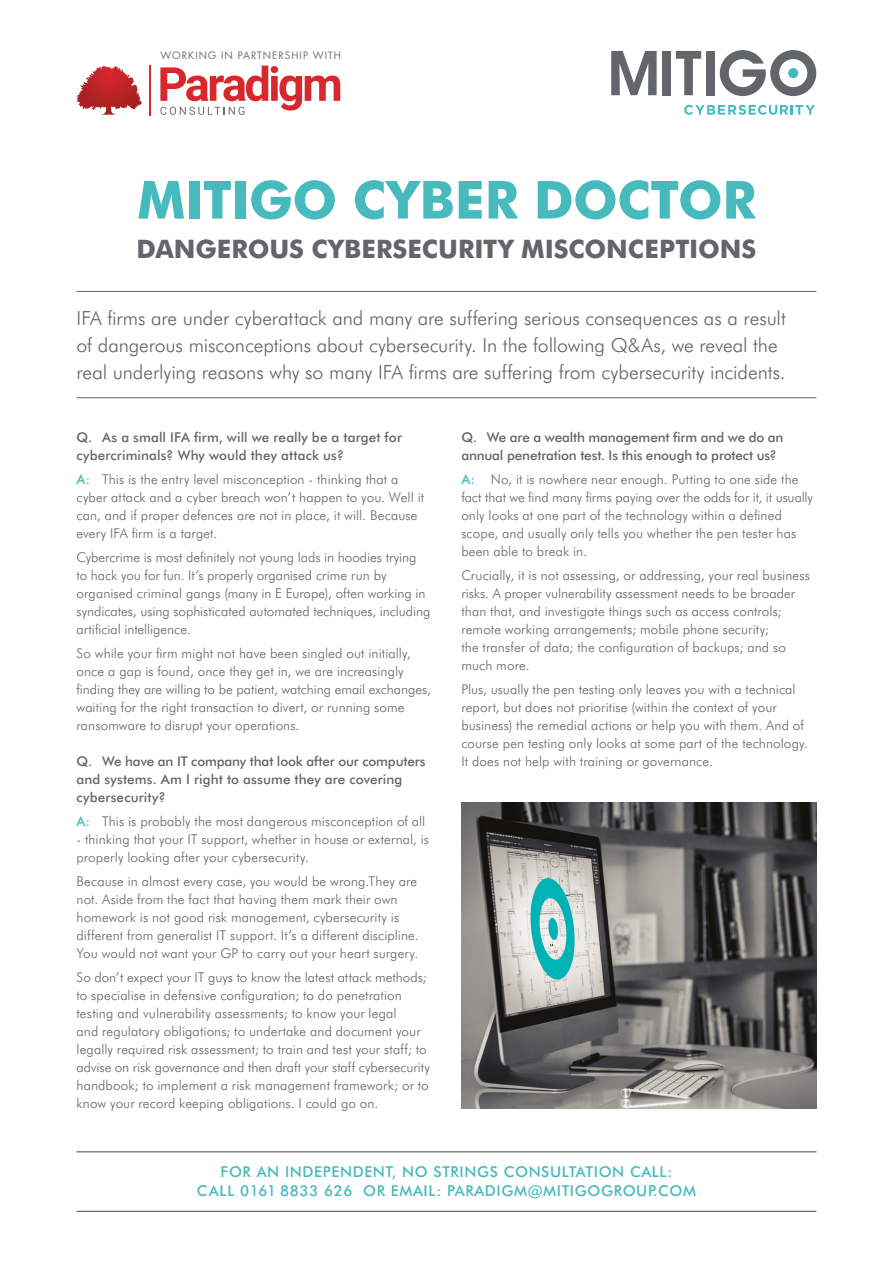
<style>
.page{position:relative;width:893px;height:1263px;background:#fff}
.page>*{position:absolute;margin:0;border:0;box-sizing:border-box;transform-origin:0 0}
.t1{font:700 52.5px "Futura BT";letter-spacing:-.01em;color:#46babd}
.t2{font:700 25.5px "Futura BT";color:#63656a}
.t3{font:300 19.5px/27px "Futura BT";letter-spacing:-.005em;color:#63656a}
.t4{font:500 15px/19.5px "Futura BT";letter-spacing:.04em;color:#46babd;text-align:center}
.t5{font:300 13.5px/18px "Futura BT";letter-spacing:.005em;color:#63656a}
.t6{font:500 13.5px/18px "Futura BT";color:#63656a}
.t7{font:10.05px "Futura";letter-spacing:.095em;color:#706f6f}
.s1{font-weight:500;color:#46babd}
</style>
<div class="page">
<svg style="left:611px;top:51px;width:46px;height:44px"></svg>
<div style="left:662px;top:51px;width:9px;height:44px;background:#62656a"></div>
<svg style="left:676px;top:51px;width:25px;height:44px"></svg>
<div style="left:707px;top:51px;width:8px;height:44px;background:#62656a"></div>
<svg style="left:720px;top:50px;width:96px;height:46px"></svg>
<div style="left:788px;top:68px;width:10px;height:10px;background:#45babd;border-radius:50%"></div>
<svg style="left:684px;top:105px;width:131px;height:10px"></svg>
<svg style="left:160px;top:66px;width:180px;height:49px"></svg>
<hr style="left:149px;top:65px;width:1px;height:50px;background:#d9272e">
<svg style="left:87px;top:66px;width:20px;height:18px"></svg>
<svg style="left:137px;top:88px;width:4px;height:12px"></svg>
<img style="left:461px;top:802px;width:355px;height:307px">
<hr style="left:77px;top:291px;width:739px;height:1px;background:#63656a">
<hr style="left:77px;top:397px;width:739px;height:1px;background:#63656a">
<hr style="left:77px;top:1151px;width:739px;height:1px;background:#63656a">
<hr style="left:77px;top:1211px;width:739px;height:1px;background:#63656a">
<p class="t7" style="left:160px;top:48px;width:182px">WORKING IN PARTNERSHIP WITH</p>
<h1 class="t1" style="left:137px;top:168px;width:620px">MITIGO CYBER DOCTOR</h1>
<h2 class="t2" style="left:137px;top:233px;width:621px">DANGEROUS CYBERSECURITY MISCONCEPTIONS</h2>
<p class="t3" style="left:77px;top:304px;width:711px">IFA firms are under cyberattack and many are suffering serious consequences as a result of dangerous misconceptions about cybersecurity. In the following Q&amp;As, we reveal the real underlying reasons why so many IFA firms are suffering from cybersecurity incidents.</p>
<p class="t6" style="left:77px;top:428px;width:327px">Q. As a small IFA firm, will we really be a target for cybercriminals? Why would they attack us?</p>
<p class="t5" style="left:77px;top:470px;width:349px"><span class="s1">A:</span> This is the entry level misconception - thinking that a cyber attack and a cyber breach won’t happen to you. Well it can, and if proper defences are not in place, it will. Because every IFA firm is a target.</p>
<p class="t5" style="left:77px;top:548px;width:355px">Cybercrime is most definitely not young lads in hoodies trying to hack you for fun. It’s properly organised crime run by organised criminal gangs (many in E Europe), often working in syndicates, using sophisticated automated techniques, including artificial intelligence.</p>
<p class="t5" style="left:77px;top:644px;width:356px">So while your firm might not have been singled out initially, once a gap is found, once they get in, we are increasingly finding they are willing to be patient, watching email exchanges, waiting for the right transaction to divert, or running some ransomware to disrupt your operations.</p>
<p class="t6" style="left:77px;top:752px;width:350px">Q. We have an IT company that look after our computers and systems. Am I right to assume they are covering cybersecurity?</p>
<p class="t5" style="left:77px;top:812px;width:350px"><span class="s1">A:</span> This is probably the most dangerous misconception of all</p>
<p class="t5" style="left:77px;top:830px;width:354px">- thinking that your IT support, whether in house or external, is properly looking after your cybersecurity.</p>
<p class="t5" style="left:77px;top:872px;width:344px">Because in almost every case, you would be wrong.They are not. Aside from the fact that having them mark their own homework is not good risk management, cybersecurity is different from generalist IT support. It’s a different discipline.<br>You would not want your GP to carry out your heart surgery.</p>
<p class="t5" style="left:77px;top:968px;width:355px">So don’t expect your IT guys to know the latest attack methods; to specialise in defensive configuration; to do penetration testing and vulnerability assessments; to know your legal<br>and regulatory obligations; to undertake and document your legally required risk assessment; to train and test your staff; to advise on risk governance and then draft your staff cybersecurity handbook; to implement a risk management framework; or to know your record keeping obligations. I could go on.</p>
<p class="t6" style="left:461px;top:428px;width:324px">Q. We are a wealth management firm and we do an annual penetration test. Is this enough to protect us?</p>
<p class="t5" style="left:461px;top:470px;width:353px"><span class="s1">A:</span> No, it is nowhere near enough. Putting to one side the fact that we find many firms paying over the odds for it, it usually only looks at one part of the technology within a defined scope, and usually only tells you whether the pen tester has been able to break in.</p>
<p class="t5" style="left:461px;top:566px;width:350px">Crucially, it is not assessing, or addressing, your real business risks. A proper vulnerability assessment needs to be broader than that, and investigate things such as access controls; remote working arrangements; mobile phone security;<br>the transfer of data; the configuration of backups; and so much more.</p>
<p class="t5" style="left:461px;top:680px;width:348px">Plus, usually the pen testing only leaves you with a technical report, but does not prioritise (within the context of your business) the remedial actions or help you with them. And of course pen testing only looks at some part of the technology.<br>It does not help with training or governance.</p>
<p class="t4" style="left:197px;top:1161px;width:501px">FOR AN INDEPENDENT, NO STRINGS CONSULTATION CALL:<br>CALL 0161 8833 626 OR EMAIL: PARADIGM@MITIGOGROUP.COM</p>
</div>
